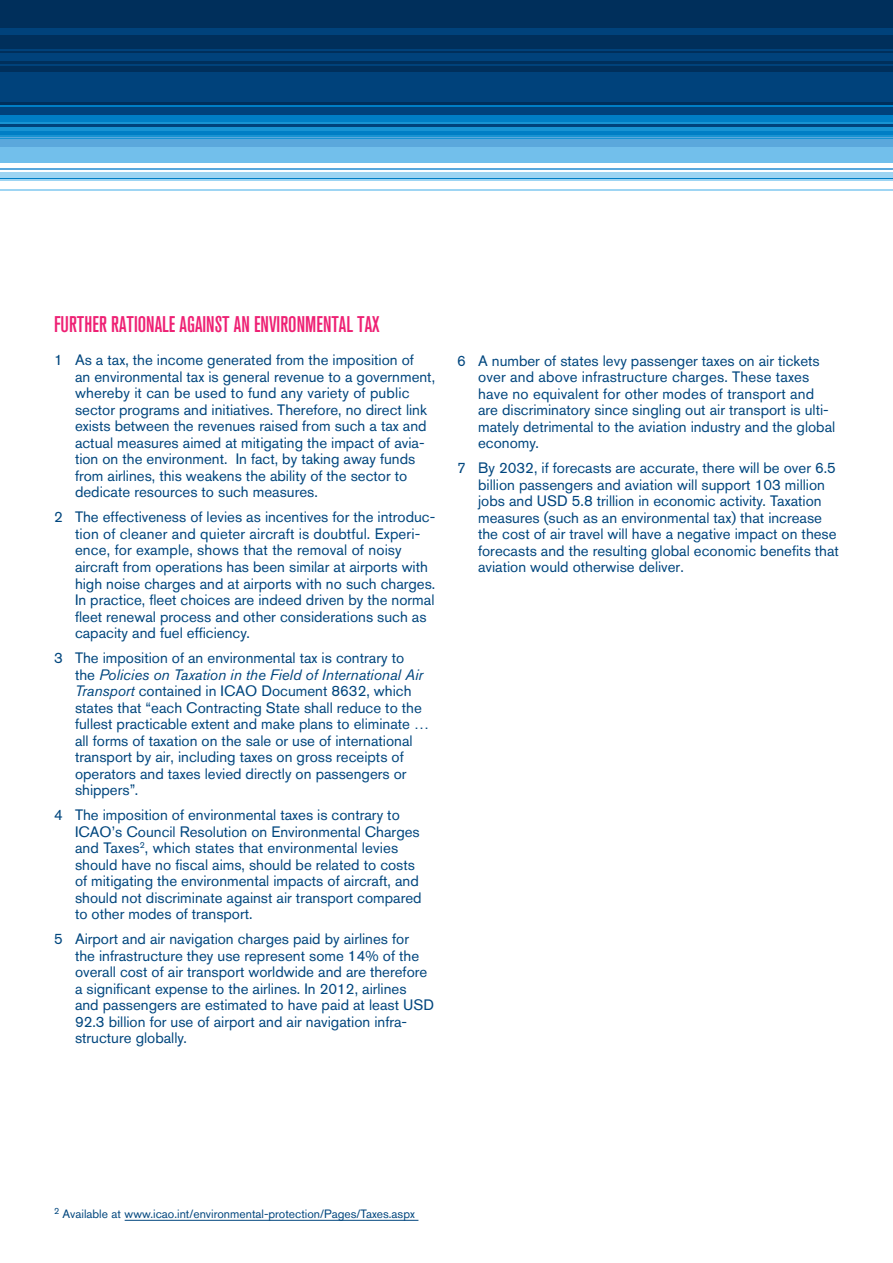
<style>
.page{position:relative;width:893px;height:1263px;background:#fff}
.page>*{position:absolute;margin:0;border:0;box-sizing:border-box;transform-origin:0 0}
.main_txt{font:500 condensed 22.5px "Akzidenz Grotesk BQ";color:#ee2174}
.main_txt-2{font:15px/16.5px "Akzidenz Grotesk BQ";color:#00467e}
.footnotes{font:12px "Akzidenz Grotesk BQ";color:#00467e}
.s1{font-style:italic}
</style>
<div class="page">
<div style="left:0;top:0;width:893px;height:126px;background:#002f5b"></div>
<svg style="left:0;top:122px;width:893px;height:10px;background:#1286c5"></svg>
<hr style="left:0;top:135px;width:893px;height:2px;background:#1893d2">
<div style="left:0;top:106px;width:893px;height:9px;background:#00427b"></div>
<div style="left:0;top:28px;width:893px;height:7px;background:#00427b"></div>
<div style="left:0;top:72px;width:893px;height:30px;background:#00427b"></div>
<div style="left:0;top:54px;width:893px;height:7px;background:#00427b"></div>
<hr style="left:0;top:64px;width:893px;height:1px;background:#00427b">
<hr style="left:0;top:49px;width:893px;height:2px;background:#00427b">
<hr style="left:0;top:124px;width:893px;height:2px;background:#00427b">
<div style="left:0;top:137px;width:893px;height:9px;background:#5ba8dc"></div>
<hr style="left:0;top:168px;width:893px;height:2px;background:#5ba8dc">
<div style="left:0;top:115px;width:893px;height:7px;background:#007ec5"></div>
<hr style="left:0;top:105px;width:893px;height:1px;background:#007ec5">
<hr style="left:0;top:132px;width:893px;height:3px;background:#007ec5">
<hr style="left:0;top:178px;width:893px;height:1px;background:#007ec5">
<div style="left:0;top:172px;width:893px;height:6px;background:#9ed5f3"></div>
<hr style="left:0;top:180px;width:893px;height:1px;background:#9ed5f3">
<hr style="left:0;top:190px;width:893px;height:1px;background:#9ed5f3">
<hr style="left:0;top:138px;width:893px;height:1px;background:#1893d2">
<div style="left:0;top:148px;width:893px;height:15px;background:#72bfeb"></div>
<hr style="left:125px;top:1220px;width:293px;height:1px;background:#00467e">
<p class="main_txt" style="left:54px;top:312px;width:327px">FURTHER RATIONALE AGAINST AN ENVIRONMENTAL TAX</p>
<p class="main_txt-2" style="left:75px;top:352px;width:362px;text-indent:-21px">1 As a tax, the income generated from the imposition of<br>an environmental tax is general revenue to a government, whereby it can be used to fund any variety of public sector programs and initiatives. Therefore, no direct link exists between the revenues raised from such a tax and actual measures aimed at mitigating the impact of avia&shy;tion on the environment. In fact, by taking away funds from airlines, this weakens the ability of the sector to dedicate resources to such measures.</p>
<p class="main_txt-2" style="left:75px;top:509px;width:362px;text-indent:-21px">2 The effectiveness of levies as incentives for the introduc&shy;tion of cleaner and quieter aircraft is doubtful. Experi&shy;ence, for example, shows that the removal of noisy aircraft from operations has been similar at airports with high noise charges and at airports with no such charges.<br>In practice, fleet choices are indeed driven by the normal fleet renewal process and other considerations such as capacity and fuel efficiency.</p>
<p class="main_txt-2" style="left:75px;top:649px;width:356px;text-indent:-21px">3 The imposition of an environmental tax is contrary to<br>the <span class="s1">Policies on Taxation in the Field of International Air Transport</span> contained in ICAO Document 8632, which states that “each Contracting State shall reduce to the fullest practicable extent and make plans to eliminate … all forms of taxation on the sale or use of international transport by air, including taxes on gross receipts of operators and taxes levied directly on passengers or shippers”.</p>
<p class="main_txt-2" style="left:75px;top:806px;width:348px;text-indent:-21px">4 The imposition of environmental taxes is contrary to ICAO’s Council Resolution on Environmental Charges and Taxes<sup>2</sup>, which states that environmental levies should have no fiscal aims, should be related to costs of mitigating the environmental impacts of aircraft, and should not discriminate against air transport compared to other modes of transport.</p>
<p class="main_txt-2" style="left:75px;top:930px;width:361px;text-indent:-21px">5 Airport and air navigation charges paid by airlines for<br>the infrastructure they use represent some 14% of the overall cost of air transport worldwide and are therefore a significant expense to the airlines. In 2012, airlines<br>and passengers are estimated to have paid at least USD 92.3 billion for use of airport and air navigation infra&shy;structure globally.</p>
<p class="main_txt-2" style="left:478px;top:352px;width:359px;text-indent:-21px">6 A number of states levy passenger taxes on air tickets over and above infrastructure charges. These taxes have no equivalent for other modes of transport and are discriminatory since singling out air transport is ulti&shy;mately detrimental to the aviation industry and the global economy.</p>
<p class="main_txt-2" style="left:478px;top:459px;width:362px;text-indent:-21px">7 By 2032, if forecasts are accurate, there will be over 6.5 billion passengers and aviation will support 103 million jobs and USD 5.8 trillion in economic activity. Taxation measures (such as an environmental tax) that increase the cost of air travel will have a negative impact on these forecasts and the resulting global economic benefits that aviation would otherwise deliver.</p>
<p class="footnotes" style="left:54px;top:1207px;width:362px"><sup>2</sup> Available at www.icao.int/environmental-protection/Pages/Taxes.aspx</p>
</div>
